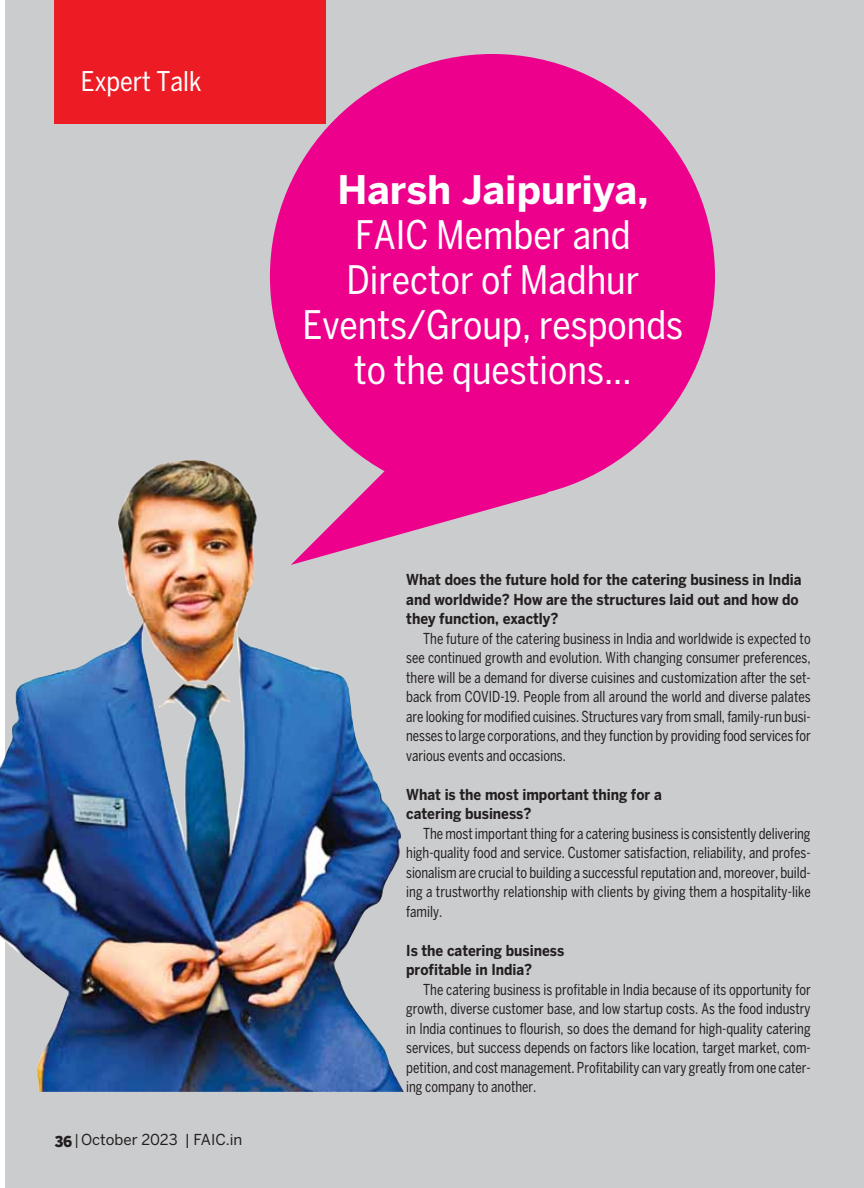
<style>
.page{position:relative;width:864px;height:1188px;background:#fff}
.page>*{position:absolute;margin:0;border:0;box-sizing:border-box;transform-origin:0 0}
.t1{font:condensed 39px/45px "Benton Sans";color:#fff;text-align:center}
.t2{font:700 39px "Benton Sans";color:#fff}
.t3{font:condensed 27px "Benton Sans";color:#fff}
.t4{font:condensed 15px/19.5px "Benton Sans";color:#231f20;text-align:justify;scale:.9 1}
.t5{font:700 15px/19.5px "Benton Sans";color:#231f20;scale:.9 1}
.t6{font:15px "Benton Sans";color:#231f20}
.s1{font-weight:900}
.s2{font-family:"Benton Sans Comp"}
</style>
<div class="page">
<div style="left:5px;top:0;width:859px;height:1188px;background:#cbccce"></div>
<div style="left:55px;top:0;width:271px;height:123px;background:#ed1c24"></div>
<div style="left:270px;top:54px;width:445px;height:445px;background:#ec008c;border-radius:50%"></div>
<svg style="left:340px;top:439px;width:208px;height:95px"></svg>
<img style="left:0;top:460px;width:404px;height:632px">
<h2 class="t3" style="left:81px;top:71px;width:122px">Expert Talk</h2>
<h1 class="t2" style="left:337px;top:175px;width:312px">Harsh Jaipuriya,</h1>
<h1 class="t1" style="left:303px;top:215px;width:382px">FAIC Member and<br>Director of Madhur<br>Events/Group, responds to the questions...</h1>
<p class="t6" style="left:55px;top:1131px;width:189px"><span class="s1">36</span> <span class="s2">|</span> October 2023 | FAIC.in</p>
<p class="t5" style="left:406px;top:572px;width:441px">What does the future hold for the catering business in India and worldwide? How are the structures laid out and how do they function, exactly?</p>
<p class="t4" style="left:406px;top:630px;width:451px;text-indent:17px">The future of the catering business in India and worldwide is expected to see continued growth and evolution. With changing consumer preferences, there will be a demand for diverse cuisines and customization after the set&shy;back from COVID-19. People from all around the world and diverse palates are looking for modified cuisines. Structures vary from small, family-run busi&shy;nesses to large corporations, and they function by providing food services for various events and occasions.</p>
<p class="t5" style="left:406px;top:786px;width:285px">What is the most important thing for a catering business?</p>
<p class="t4" style="left:406px;top:825px;width:451px;text-indent:17px">The most important thing for a catering business is consistently delivering high-quality food and service. Customer satisfaction, reliability, and profes&shy;sionalism are crucial to building a successful reputation and, moreover, build&shy;ing a trustworthy relationship with clients by giving them a hospitality-like family.</p>
<p class="t5" style="left:406px;top:942px;width:177px">Is the catering business profitable in India?</p>
<p class="t4" style="left:406px;top:981px;width:451px;text-indent:17px">The catering business is profitable in India because of its opportunity for growth, diverse customer base, and low startup costs. As the food industry in India continues to flourish, so does the demand for high-quality catering services, but success depends on factors like location, target market, com&shy;petition, and cost management. Profitability can vary greatly from one cater&shy;ing company to another.</p>
</div>
